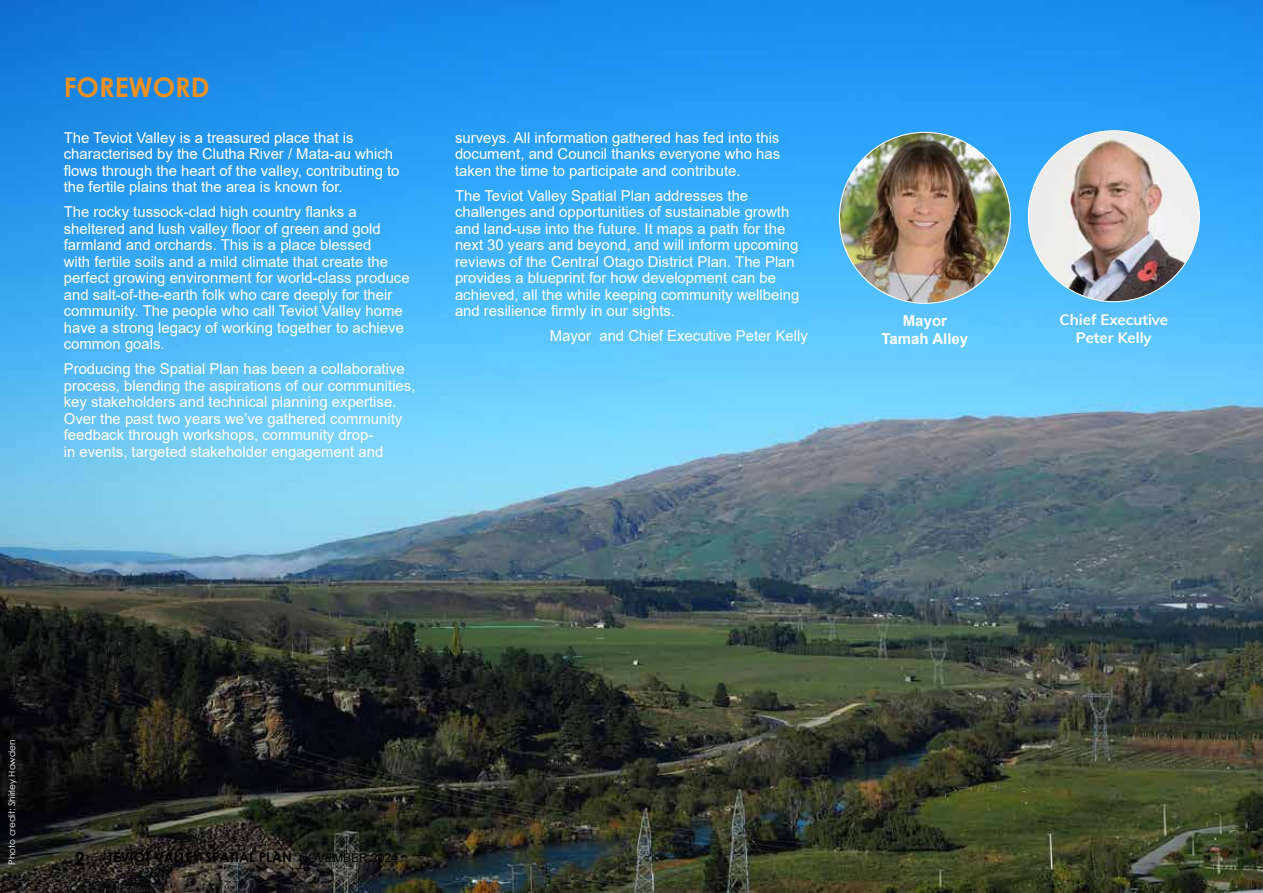
<style>
.page{position:relative;width:1263px;height:893px;background:#fff}
.page>*{position:absolute;margin:0;border:0;box-sizing:border-box;transform-origin:0 0}
.t1{font:700 27px "Century Gothic";color:#eb9123}
.t2{font:700 18px "Century Gothic";color:#000}
.t3{font:15px/16.5px "Arial";color:#fff}
.t4{font:700 15px/18px "Muli";color:#fff;text-align:center}
.t5{font:700 15px/18px "Arial";color:#fff;text-align:center}
.t6{font:700 13.5px "Century Gothic";color:#000}
.t7{font:9px "Century Gothic";color:#fff}
.s1{font-family:"Arial";font-weight:400;font-size:12px}
</style>
<div class="page">
<img style="left:0;top:0;width:1263px;height:893px">
<img style="left:839px;top:132px;width:171px;height:171px;border-radius:85px">
<img style="left:1028px;top:131px;width:171px;height:171px;border-radius:85px">
<h1 class="t1" style="left:64px;top:66px;width:147px">FOREWORD</h1>
<p class="t3" style="left:64px;top:129px;width:337px">The Teviot Valley is a treasured place that is characterised by the Clutha River / Mata-au which flows through the heart of the valley, contributing to the fertile plains that the area is known for.</p>
<p class="t3" style="left:64px;top:204px;width:347px">The rocky tussock-clad high country flanks a sheltered and lush valley floor of green and gold farmland and orchards. This is a place blessed<br>with fertile soils and a mild climate that create the perfect growing environment for world-class produce and salt-of-the-earth folk who care deeply for their community. The people who call Teviot Valley home have a strong legacy of working together to achieve common goals.</p>
<p class="t3" style="left:64px;top:361px;width:353px">Producing the Spatial Plan has been a collaborative process, blending the aspirations of our communities, key stakeholders and technical planning expertise.<br>Over the past two years we’ve gathered community feedback through workshops, community drop-<br>in events, targeted stakeholder engagement and</p>
<p class="t3" style="left:455px;top:129px;width:327px;text-align:justify">surveys. All information gathered has fed into this document, and Council thanks everyone who has taken the time to participate and contribute.</p>
<p class="t3" style="left:455px;top:187px;width:346px">The Teviot Valley Spatial Plan addresses the challenges and opportunities of sustainable growth and land-use into the future. It maps a path for the next 30 years and beyond, and will inform upcoming reviews of the Central Otago District Plan. The Plan provides a blueprint for how development can be achieved, all the while keeping community wellbeing and resilience firmly in our sights.</p>
<p class="t3" style="left:550px;top:328px;width:260px">Mayor and Chief Executive Peter Kelly</p>
<p class="t5" style="left:881px;top:312px;width:88px">Mayor<br>Tamah Alley</p>
<p class="t4" style="left:1059px;top:310px;width:110px">Chief Executive<br>Peter Kelly</p>
<p class="t7" style="left:5px;top:864px;width:127px;rotate:-90deg">Photo credit: Shirley Howden</p>
<p class="t2" style="left:75px;top:845px;width:12px">2</p>
<p class="t6" style="left:108px;top:847px;width:291px">TEVIOT VALLEY SPATIAL PLAN <span class="s1">NOVEMBER 2024</span></p>
</div>
